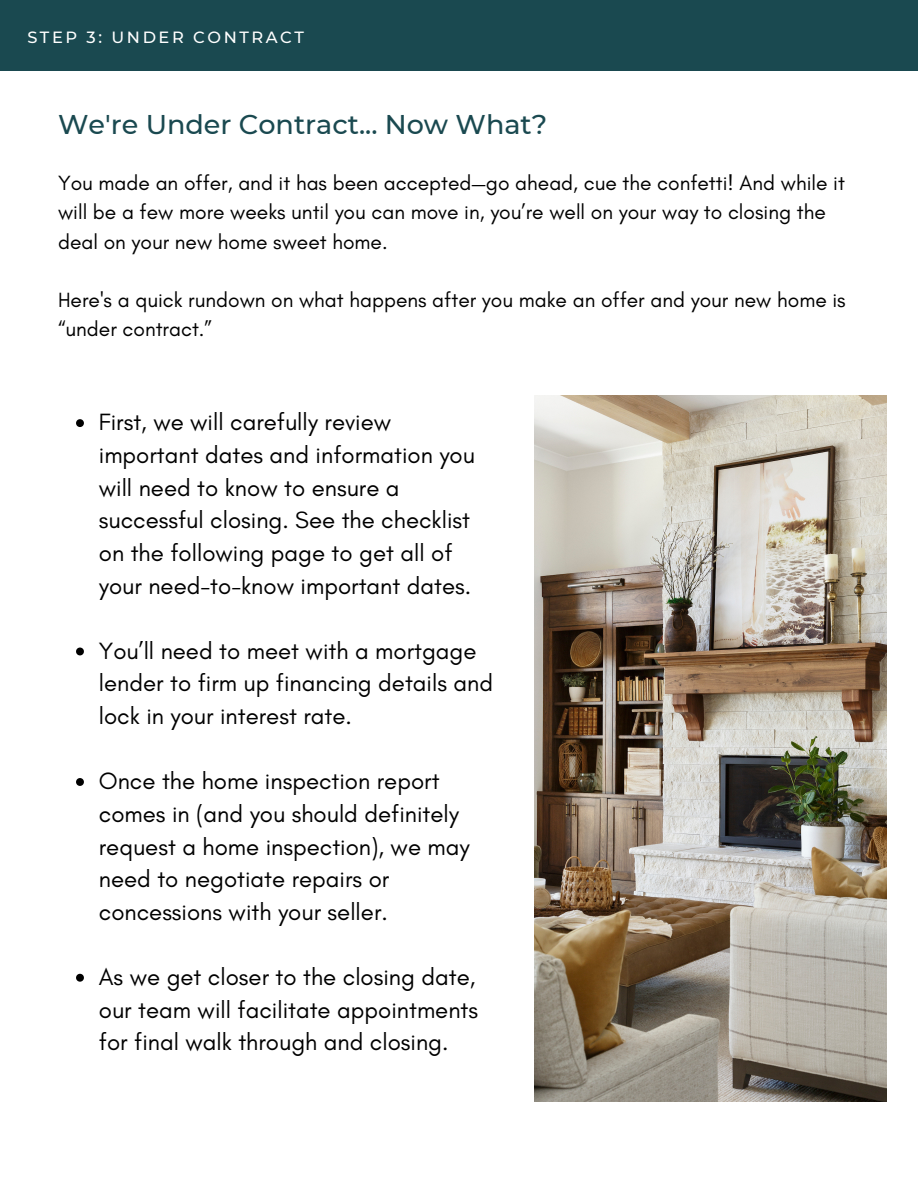
<style>
.page{position:relative;width:918px;height:1188px;background:#fff}
.page>*{position:absolute;margin:0;border:0;box-sizing:border-box;transform-origin:0 0}
.t1{font:500 27px "Montserrat";color:#1a4950}
.t2{font:24px/32.7px "Glacial Indifference";color:#000}
.t3{font:21px/29.2px "Glacial Indifference";color:#000}
.t4{font:500 16.2px "Montserrat";letter-spacing:.155em;color:#fff}
</style>
<div class="page">
<div style="left:0;top:0;width:918px;height:71px;background:#1a4950"></div>
<img style="left:534px;top:395px;width:352px;height:707px">
<svg style="left:76px;top:419px;width:8px;height:8px"></svg>
<svg style="left:76px;top:648px;width:8px;height:7px"></svg>
<svg style="left:76px;top:778px;width:8px;height:8px"></svg>
<svg style="left:76px;top:974px;width:8px;height:8px"></svg>
<p class="t4" style="left:27px;top:27px;width:278px">STEP 3: UNDER CONTRACT</p>
<p class="t1" style="left:58px;top:108px;width:491px">We're Under Contract... Now What?</p>
<p class="t3" style="left:58px;top:168px;width:788px">You made an offer, and it has been accepted—go ahead, cue the confetti! And while it will be a few more weeks until you can move in, you’re well on your way to closing the deal on your new home sweet home.</p>
<p class="t3" style="left:58px;top:285px;width:789px">Here's a quick rundown on what happens after you make an offer and your new home is “under contract.”</p>
<p class="t2" style="left:99px;top:406px;width:378px">First, we will carefully review important dates and information you will need to know to ensure a successful closing. See the checklist on the following page to get all of your need-to-know important dates.</p>
<p class="t2" style="left:99px;top:634px;width:396px">You’ll need to meet with a mortgage lender to firm up financing details and lock in your interest rate.</p>
<p class="t2" style="left:99px;top:765px;width:372px">Once the home inspection report comes in (and you should definitely request a home inspection), we may need to negotiate repairs or concessions with your seller.</p>
<p class="t2" style="left:99px;top:960px;width:381px;text-align:justify">As we get closer to the closing date, our team will facilitate appointments for final walk through and closing.</p>
</div>
